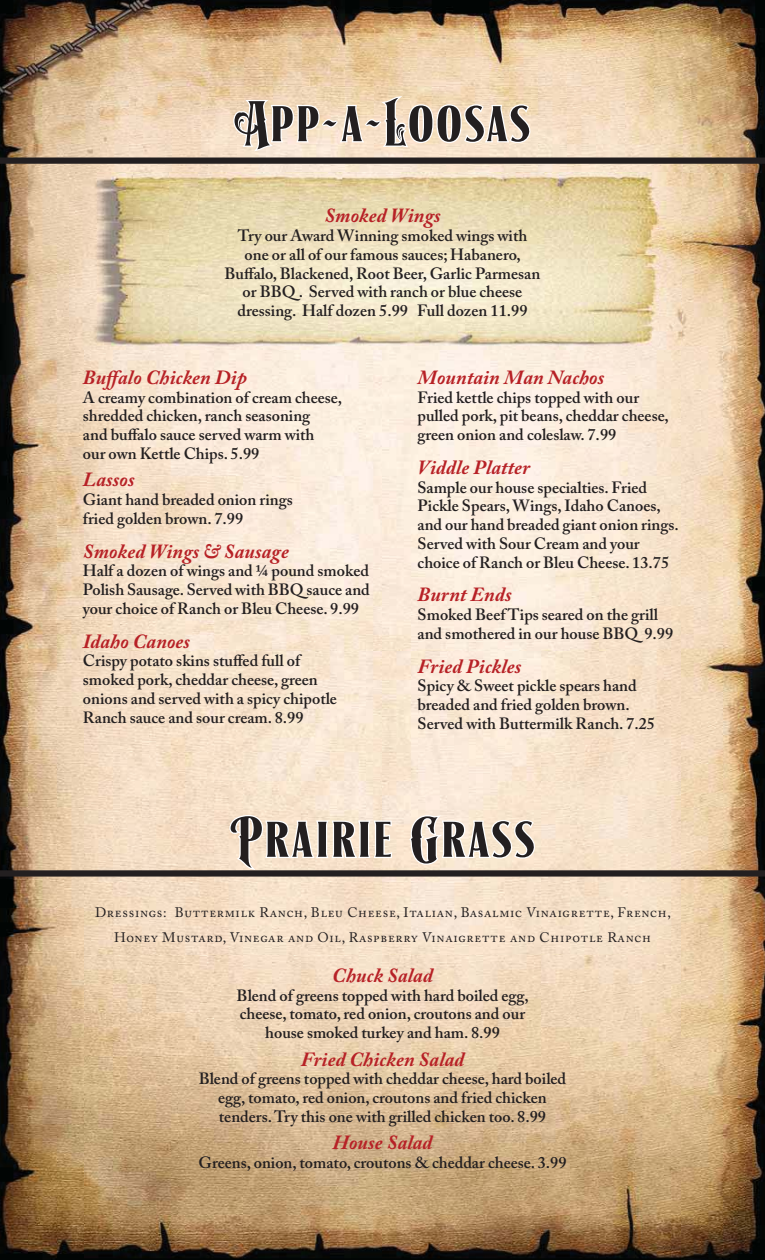
<style>
.page{position:relative;width:765px;height:1260px;background:#fff}
.page>*{position:absolute;margin:0;border:0;box-sizing:border-box;transform-origin:0 0}
.t1{font:50px "LHF Signmaker Fancy";letter-spacing:.08em;color:#231f20}
.t2{font:italic 700 20px "Adobe Caslon Pro";letter-spacing:.01em;color:#b72126}
.t3{font:600 16.25px/18.8px "Adobe Caslon Pro";color:#231f20}
.t4{font:13.75px/25px "Adobe Caslon Pro";letter-spacing:.05em;color:#231f20;text-align:center}
</style>
<div class="page">
<img style="left:0;top:0;width:765px;height:173px">
<img style="left:0;top:173px;width:85px;height:1087px">
<img style="left:680px;top:173px;width:85px;height:1087px">
<img style="left:85px;top:350px;width:595px;height:910px">
<svg style="left:232px;top:95px;width:184px;height:62px"></svg>
<div style="left:408px;top:104px;width:26px;height:39px;border:2px solid #fff;border-radius:50%"></div>
<div style="left:417px;top:106px;width:8px;height:35px;border:2px solid #fff;border-radius:50%"></div>
<div style="left:436px;top:104px;width:26px;height:39px;border:2px solid #fff;border-radius:50%"></div>
<div style="left:445px;top:106px;width:8px;height:35px;border:2px solid #fff;border-radius:50%"></div>
<svg style="left:463px;top:103px;width:70px;height:41px"></svg>
<div style="left:0;top:158px;width:765px;height:6px;background:#231f20"></div>
<svg style="left:228px;top:814px;width:166px;height:56px"></svg>
<svg style="left:408px;top:686px;width:130px;height:180px;background:#faead9"></svg>
<div style="left:0;top:870px;width:765px;height:7px;background:#231f20"></div>
<img style="left:69px;top:173px;width:612px;height:177px">
<h1 class="t1" style="left:235px;top:95px;width:296px">App-a-Loosas</h1>
<p class="t2" style="left:324px;top:208px;width:118px">Smoked Wings</p>
<p class="t3" style="left:225px;top:229px;width:317px;text-align:center">Try our Award Winning smoked wings with one or all of our famous sauces; Habanero, Buffalo, Blackened, Root Beer, Garlic Parmesan or BBQ . Served with ranch or blue cheese dressing. Half dozen 5.99 Full dozen 11.99</p>
<p class="t2" style="left:83px;top:369px;width:166px">Buffalo Chicken Dip</p>
<p class="t3" style="left:83px;top:390px;width:261px">A creamy combination of cream cheese, shredded chicken, ranch seasoning<br>and buffalo sauce served warm with<br>our own Kettle Chips. 5.99</p>
<p class="t2" style="left:83px;top:472px;width:53px">Lassos</p>
<p class="t3" style="left:83px;top:492px;width:212px">Giant hand breaded onion rings fried golden brown. 7.99</p>
<p class="t2" style="left:83px;top:543px;width:208px">Smoked Wings &amp; Sausage</p>
<p class="t3" style="left:83px;top:564px;width:288px;text-align:justify">Half a dozen of wings and ¼ pound smoked Polish Sausage. Served with BBQ sauce and your choice of Ranch or Bleu Cheese. 9.99</p>
<p class="t2" style="left:83px;top:633px;width:109px">Idaho Canoes</p>
<p class="t3" style="left:83px;top:654px;width:256px">Crispy potato skins stuffed full of smoked pork, cheddar cheese, green onions and served with a spicy chipotle Ranch sauce and sour cream. 8.99</p>
<p class="t2" style="left:418px;top:369px;width:188px">Mountain Man Nachos</p>
<p class="t3" style="left:418px;top:390px;width:253px">Fried kettle chips topped with our pulled pork, pit beans, cheddar cheese, green onion and coleslaw. 7.99</p>
<p class="t2" style="left:418px;top:459px;width:114px">Viddle Platter</p>
<p class="t3" style="left:418px;top:480px;width:263px">Sample our house specialties. Fried Pickle Spears, Wings, Idaho Canoes, and our hand breaded giant onion rings.<br>Served with Sour Cream and your choice of Ranch or Bleu Cheese. 13.75</p>
<p class="t2" style="left:418px;top:587px;width:95px">Burnt Ends</p>
<p class="t3" style="left:418px;top:607px;width:257px">Smoked Beef Tips seared on the grill and smothered in our house BBQ 9.99</p>
<p class="t2" style="left:418px;top:658px;width:105px">Fried Pickles</p>
<p class="t3" style="left:418px;top:679px;width:239px">Spicy &amp; Sweet pickle spears hand breaded and fried golden brown.<br>Served with Buttermilk Ranch. 7.25</p>
<h1 class="t1" style="left:231px;top:810px;width:305px">Prairie Grass</h1>
<p class="t4" style="left:95px;top:900px;width:577px">Dressings: Buttermilk Ranch, Bleu Cheese, Italian, Basalmic Vinaigrette, French,<br>Honey Mustard, Vinegar and Oil, Raspberry Vinaigrette and Chipotle Ranch</p>
<p class="t2" style="left:332px;top:967px;width:102px">Chuck Salad</p>
<p class="t3" style="left:237px;top:988px;width:294px;text-align:center">Blend of greens topped with hard boiled egg, cheese, tomato, red onion, croutons and our house smoked turkey and ham. 8.99</p>
<p class="t2" style="left:301px;top:1051px;width:165px">Fried Chicken Salad</p>
<p class="t3" style="left:199px;top:1072px;width:369px;text-align:center">Blend of greens topped with cheddar cheese, hard boiled egg, tomato, red onion, croutons and fried chicken tenders. Try this one with grilled chicken too. 8.99</p>
<p class="t2" style="left:333px;top:1135px;width:101px">House Salad</p>
<p class="t3" style="left:199px;top:1155px;width:369px">Greens, onion, tomato, croutons &amp; cheddar cheese. 3.99</p>
</div>
